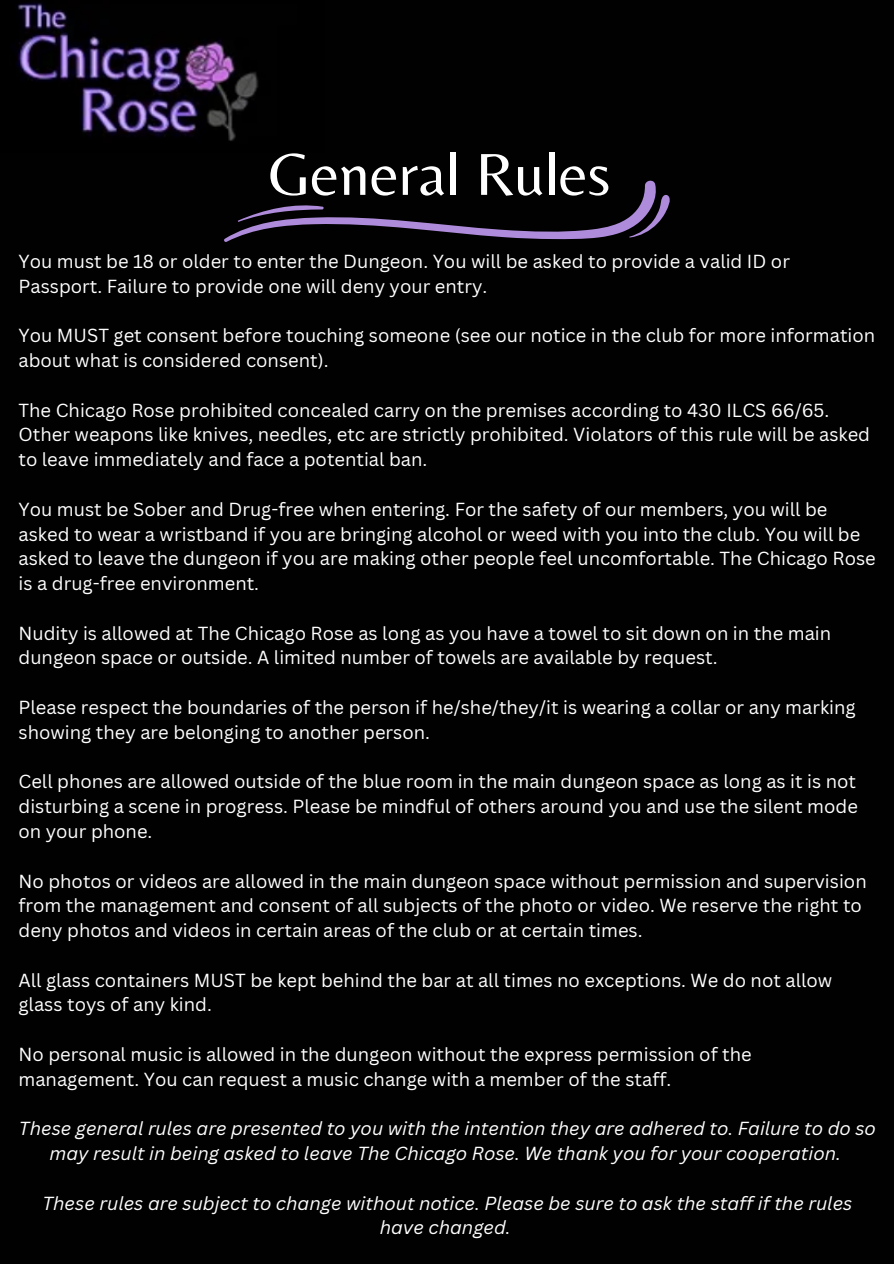
<style>
.page{position:relative;width:894px;height:1264px;background:#fff}
.page>*{position:absolute;margin:0;border:0;box-sizing:border-box;transform-origin:0 0}
.t1{font:61.5px "Belleza";color:#fff}
.t2{font:18.45px/24.8px "Canva Sans";color:#fff}
.t3{font:italic 18.45px/24.8px "Canva Sans";color:#fff;text-align:center}
</style>
<div class="page">
<div style="left:0;top:0;width:893px;height:1263px;background:#010102"></div>
<img style="left:16px;top:2px;width:242px;height:139px">
<svg style="left:224px;top:180px;width:446px;height:62px"></svg>
<p class="t1" style="left:268px;top:138px;width:343px">General Rules</p>
<p class="t2" style="left:18px;top:248px;width:772px">You must be 18 or older to enter the Dungeon. You will be asked to provide a valid ID or<br>Passport. Failure to provide one will deny your entry.</p>
<p class="t2" style="left:18px;top:323px;width:858px">You MUST get consent before touching someone (see our notice in the club for more information about what is considered consent).</p>
<p class="t2" style="left:18px;top:397px;width:852px">The Chicago Rose prohibited concealed carry on the premises according to 430 ILCS 66/65.<br>Other weapons like knives, needles, etc are strictly prohibited. Violators of this rule will be asked to leave immediately and face a potential ban.</p>
<p class="t2" style="left:18px;top:496px;width:858px">You must be Sober and Drug-free when entering. For the safety of our members, you will be asked to wear a wristband if you are bringing alcohol or weed with you into the club. You will be asked to leave the dungeon if you are making other people feel uncomfortable. The Chicago Rose is a drug-free environment.</p>
<p class="t2" style="left:18px;top:620px;width:814px">Nudity is allowed at The Chicago Rose as long as you have a towel to sit down on in the main dungeon space or outside. A limited number of towels are available by request.</p>
<p class="t2" style="left:18px;top:694px;width:838px">Please respect the boundaries of the person if he/she/they/it is wearing a collar or any marking showing they are belonging to another person.</p>
<p class="t2" style="left:18px;top:768px;width:840px;text-align:justify">Cell phones are allowed outside of the blue room in the main dungeon space as long as it is not disturbing a scene in progress. Please be mindful of others around you and use the silent mode on your phone.</p>
<p class="t2" style="left:18px;top:868px;width:849px">No photos or videos are allowed in the main dungeon space without permission and supervision from the management and consent of all subjects of the photo or video. We reserve the right to deny photos and videos in certain areas of the club or at certain times.</p>
<p class="t2" style="left:18px;top:967px;width:815px">All glass containers MUST be kept behind the bar at all times no exceptions. We do not allow glass toys of any kind.</p>
<p class="t2" style="left:18px;top:1041px;width:734px">No personal music is allowed in the dungeon without the express permission of the management. You can request a music change with a member of the staff.</p>
<p class="t3" style="left:19px;top:1115px;width:858px">These general rules are presented to you with the intention they are adhered to. Failure to do so may result in being asked to leave The Chicago Rose. We thank you for your cooperation.</p>
<p class="t3" style="left:42px;top:1190px;width:811px">These rules are subject to change without notice. Please be sure to ask the staff if the rules have changed.</p>
</div>
